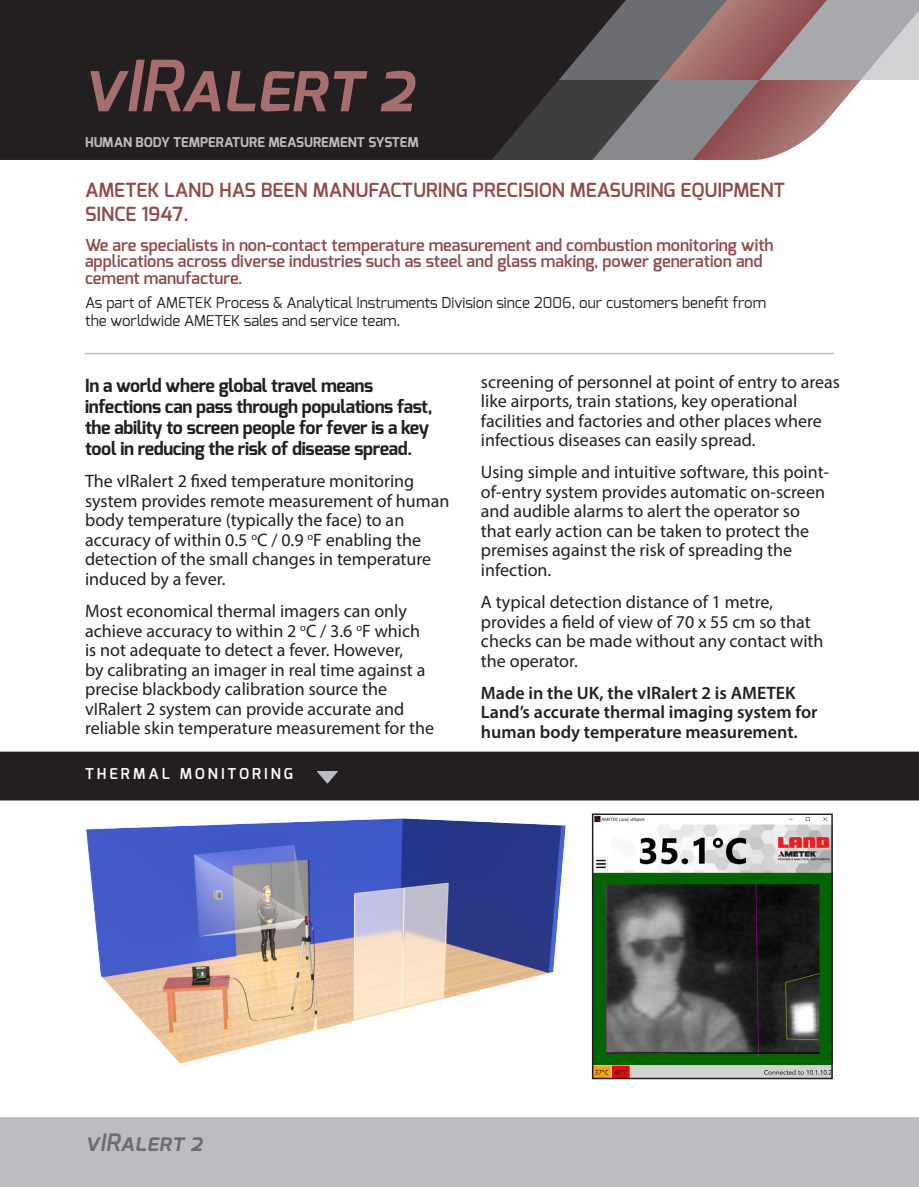
<style>
.page{position:relative;width:919px;height:1187px;background:#fff}
.page>*{position:absolute;margin:0;border:0;box-sizing:border-box;transform-origin:0 0}
.t1{font:italic 600 70.5px "Exo";letter-spacing:-.02em;color:#a76e6e}
.t2{font:italic 600 24px "Exo";color:#6c6d70}
.t3{font:600 19.5px/24px "Exo";color:#8e4b4e}
.t4{font:18px/19.5px "Myriad Pro";color:#231f20}
.t5{font:700 18px/21px "Exo";letter-spacing:-.02em;color:#231f20}
.t6{font:600 18px/19.5px "Myriad Pro";color:#231f20}
.t7{font:600 16.5px/16.5px "Exo";color:#8e4b4e}
.t8{font:15px/18px "Exo";color:#231f20}
.t9{font:600 15px "Exo";letter-spacing:.2em;color:#fff}
.t10{font:700 13.5px "Exo";color:#bcbdc0}
</style>
<div class="page">
<div style="left:0;top:0;width:491px;height:160px;background:#231f20"></div>
<svg style="left:491px;top:0;width:427px;height:160px;background:#837677"></svg>
<div style="left:0;top:751px;width:918px;height:49px;background:#231f20"></div>
<svg style="left:316px;top:771px;width:22px;height:12px"></svg>
<div style="left:0;top:1116px;width:918px;height:70px;background:#bcbdc0"></div>
<hr style="left:85px;top:353px;width:749px;height:1px;background:#bcbdc0">
<img style="left:86px;top:818px;width:480px;height:245px">
<img style="left:595px;top:816px;width:234px;height:260px">
<div style="left:592px;top:813px;width:240px;height:266px;border:2px solid #231f20"></div>
<p class="t1" style="left:82px;top:41px;width:333px">vIRalert 2</p>
<p class="t10" style="left:85px;top:133px;width:335px">HUMAN BODY TEMPERATURE MEASUREMENT SYSTEM</p>
<p class="t3" style="left:85px;top:178px;width:701px">AMETEK LAND HAS BEEN MANUFACTURING PRECISION MEASURING EQUIPMENT<br>SINCE 1947.</p>
<p class="t7" style="left:85px;top:236px;width:690px">We are specialists in non-contact temperature measurement and combustion monitoring with applications across diverse industries such as steel and glass making, power generation and cement manufacture.</p>
<p class="t8" style="left:85px;top:293px;width:682px">As part of AMETEK Process &amp; Analytical Instruments Division since 2006, our customers benefit from the worldwide AMETEK sales and service team.</p>
<p class="t5" style="left:85px;top:375px;width:349px">In a world where global travel means infections can pass through populations fast, the ability to screen people for fever is a key tool in reducing the risk of disease spread.</p>
<p class="t4" style="left:85px;top:471px;width:366px">The vIRalert 2 fixed temperature monitoring system provides remote measurement of human body temperature (typically the face) to an accuracy of within 0.5 <sup>o</sup>C / 0.9 <sup>o</sup>F enabling the detection of the small changes in temperature induced by a fever.</p>
<p class="t4" style="left:85px;top:601px;width:350px">Most economical thermal imagers can only achieve accuracy to within 2 <sup>o</sup>C / 3.6 <sup>o</sup>F which is not adequate to detect a fever. However,<br>by calibrating an imager in real time against a precise blackbody calibration source the vIRalert 2 system can provide accurate and reliable skin temperature measurement for the</p>
<p class="t9" style="left:85px;top:764px;width:209px">THERMAL MONITORING</p>
<p class="t4" style="left:481px;top:371px;width:360px">screening of personnel at point of entry to areas like airports, train stations, key operational facilities and factories and other places where infectious diseases can easily spread.</p>
<p class="t4" style="left:481px;top:462px;width:349px">Using simple and intuitive software, this point&shy;of-entry system provides automatic on-screen and audible alarms to alert the operator so that early action can be taken to protect the premises against the risk of spreading the infection.</p>
<p class="t4" style="left:481px;top:592px;width:344px">A typical detection distance of 1 metre, provides a field of view of 70 x 55 cm so that checks can be made without any contact with the operator.</p>
<p class="t6" style="left:481px;top:682px;width:338px">Made in the UK, the vIRalert 2 is AMETEK<br>Land’s accurate thermal imaging system for human body temperature measurement.</p>
<p class="t2" style="left:85px;top:1126px;width:119px">vIRalert 2</p>
</div>
